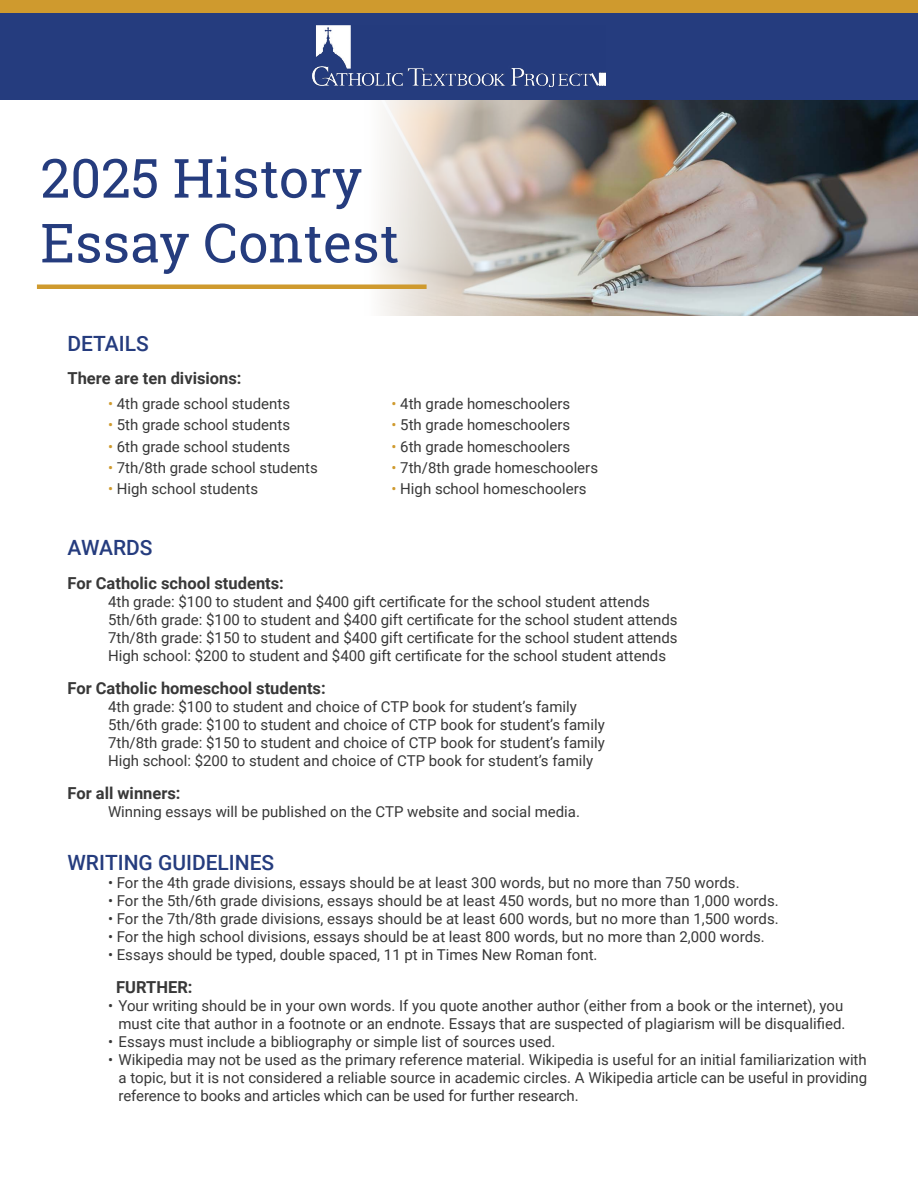
<style>
.page{position:relative;width:918px;height:1188px;background:#fff}
.page>*{position:absolute;margin:0;border:0;box-sizing:border-box;transform-origin:0 0}
.t1{font:54px/64.8px "Roboto Slab";color:#253c7e}
.t2{font:500 21px "Roboto";color:#253c7e}
.t3{font:700 16.5px "Roboto";color:#383838}
.t4{font:15px/18px "Roboto";color:#383838}
.s1{color:#cf9a2e}
</style>
<div class="page">
<img style="left:365px;top:99px;width:553px;height:216px">
<div style="left:0;top:0;width:918px;height:16px;background:#cf9a2e"></div>
<div style="left:0;top:13px;width:918px;height:86px;background:#253c7e"></div>
<hr style="left:37px;top:285px;width:390px;height:4px;background:#cf9a2e">
<img style="left:313px;top:25px;width:292px;height:62px">
<h1 class="t1" style="left:40px;top:145px;width:360px">2025 History<br>Essay Contest</h1>
<h2 class="t2" style="left:68px;top:329px;width:83px">DETAILS</h2>
<p class="t3" style="left:68px;top:367px;width:176px">There are ten divisions:</p>
<p class="t4" style="left:108px;top:394px;width:184px"><span class="s1">•</span> 4th grade school students</p>
<p class="t4" style="left:392px;top:394px;width:180px"><span class="s1">•</span> 4th grade homeschoolers</p>
<p class="t4" style="left:108px;top:415px;width:184px"><span class="s1">•</span> 5th grade school students</p>
<p class="t4" style="left:392px;top:415px;width:180px"><span class="s1">•</span> 5th grade homeschoolers</p>
<p class="t4" style="left:108px;top:437px;width:184px"><span class="s1">•</span> 6th grade school students</p>
<p class="t4" style="left:392px;top:437px;width:180px"><span class="s1">•</span> 6th grade homeschoolers</p>
<p class="t4" style="left:108px;top:458px;width:211px"><span class="s1">•</span> 7th/8th grade school students</p>
<p class="t4" style="left:392px;top:458px;width:208px"><span class="s1">•</span> 7th/8th grade homeschoolers</p>
<p class="t4" style="left:108px;top:479px;width:152px"><span class="s1">•</span> High school students</p>
<p class="t4" style="left:392px;top:479px;width:197px"><span class="s1">•</span> High school homeschoolers</p>
<h2 class="t2" style="left:68px;top:533px;width:87px">AWARDS</h2>
<p class="t3" style="left:68px;top:571px;width:218px">For Catholic school students:</p>
<p class="t4" style="left:108px;top:592px;width:571px">4th grade: $100 to student and $400 gift certificate for the school student attends 5th/6th grade: $100 to student and $400 gift certificate for the school student attends 7th/8th grade: $150 to student and $400 gift certificate for the school student attends High school: $200 to student and $400 gift certificate for the school student attends</p>
<p class="t3" style="left:68px;top:677px;width:260px">For Catholic homeschool students:</p>
<p class="t4" style="left:108px;top:697px;width:498px">4th grade: $100 to student and choice of CTP book for student’s family 5th/6th grade: $100 to student and choice of CTP book for student’s family 7th/8th grade: $150 to student and choice of CTP book for student’s family High school: $200 to student and choice of CTP book for student’s family</p>
<p class="t3" style="left:68px;top:782px;width:115px">For all winners:</p>
<p class="t4" style="left:108px;top:802px;width:474px">Winning essays will be published on the CTP website and social media.</p>
<h2 class="t2" style="left:68px;top:847px;width:208px">WRITING GUIDELINES</h2>
<p class="t4" style="left:108px;top:873px;width:633px">• For the 4th grade divisions, essays should be at least 300 words, but no more than 750 words.</p>
<p class="t4" style="left:108px;top:891px;width:672px">• For the 5th/6th grade divisions, essays should be at least 450 words, but no more than 1,000 words.</p>
<p class="t4" style="left:108px;top:909px;width:672px">• For the 7th/8th grade divisions, essays should be at least 600 words, but no more than 1,500 words.</p>
<p class="t4" style="left:108px;top:927px;width:658px">• For the high school divisions, essays should be at least 800 words, but no more than 2,000 words.</p>
<p class="t4" style="left:108px;top:945px;width:491px">• Essays should be typed, double spaced, 11 pt in Times New Roman font.</p>
<p class="t3" style="left:116px;top:975px;width:78px">FURTHER:</p>
<p class="t4" style="left:108px;top:996px;width:739px;text-align:right">• Your writing should be in your own words. If you quote another author (either from a book or the internet), you must cite that author in a footnote or an endnote. Essays that are suspected of plagiarism will be disqualified.</p>
<p class="t4" style="left:108px;top:1032px;width:449px">• Essays must include a bibliography or simple list of sources used.</p>
<p class="t4" style="left:118px;top:1050px;width:750px;text-align:justify;text-indent:-10px">• Wikipedia may not be used as the primary reference material. Wikipedia is useful for an initial familiarization with a topic, but it is not considered a reliable source in academic circles. A Wikipedia article can be useful in providing reference to books and articles which can be used for further research.</p>
</div>
